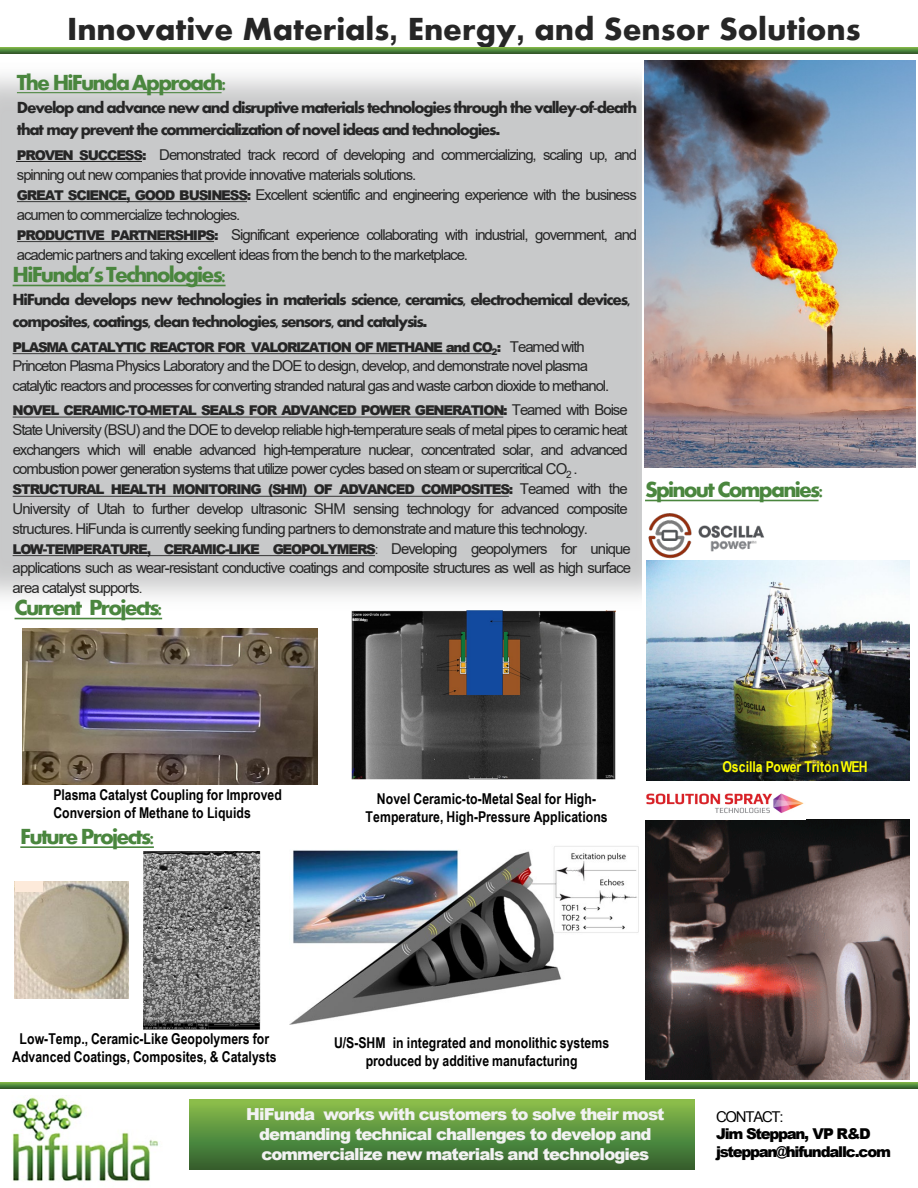
<style>
.page{position:relative;width:918px;height:1188px;background:#fff}
.page>*{position:absolute;margin:0;border:0;box-sizing:border-box;transform-origin:0 0}
.t1{font:700 33px "Aharoni";color:#262626}
.t2{font:700 22.5px "Aharoni";letter-spacing:-.08em;color:#4a863e}
.t3{font:700 16.5px/21.9px "Aharoni";letter-spacing:-.075em;color:#262626}
.t4{font:900 16.5px/19.8px "Arial";letter-spacing:-.06em;color:#f2f2f2;text-align:center}
.t5{font:15px/19.8px "Arial";letter-spacing:-.07em;color:#262626}
.t6{font:700 15px/18px "Arial Narrow";color:#000;text-align:center}
.t7{font:900 15px/17.9px "Arial";letter-spacing:-.09em;color:#000}
.t8{font:700 15px "Arial Narrow";color:#ff0}
.t9{font:900 13.5px "Arial";letter-spacing:-.095em;color:#262626}
.s1{font-family:"Arial"}
.s2{font-family:"Arial";font-weight:900;font-size:15px}
.s3{font-weight:900;font-size:13.5px}
.s4{font-weight:400;font-size:15px}
.s5{font-weight:400}
.s6{font-size:13.5px}
.s7{font-family:"Microsoft Sans Serif";font-weight:400}
</style>
<div class="page">
<img style="left:1px;top:53px;width:640px;height:567px">
<img style="left:645px;top:819px;width:264px;height:260px">
<img style="left:189px;top:1099px;width:506px;height:71px">
<svg style="left:17px;top:92px;width:205px;height:1px"></svg>
<hr style="left:17px;top:161px;width:125px;height:1px;background:#262626">
<svg style="left:17px;top:201px;width:230px;height:1px"></svg>
<svg style="left:17px;top:241px;width:197px;height:1px"></svg>
<svg style="left:13px;top:285px;width:213px;height:1px"></svg>
<svg style="left:13px;top:353px;width:479px;height:1px"></svg>
<svg style="left:13px;top:417px;width:490px;height:1px"></svg>
<svg style="left:13px;top:496px;width:496px;height:1px"></svg>
<svg style="left:13px;top:555px;width:362px;height:1px"></svg>
<svg style="left:645px;top:500px;width:174px;height:1px"></svg>
<img style="left:646px;top:560px;width:264px;height:220px">
<img style="left:0;top:1083px;width:918px;height:5px">
<img style="left:645px;top:793px;width:161px;height:27px">
<img style="left:648px;top:513px;width:117px;height:46px">
<svg style="left:15px;top:618px;width:147px;height:1px"></svg>
<img style="left:22px;top:628px;width:296px;height:156px">
<img style="left:351px;top:610px;width:265px;height:170px">
<svg style="left:20px;top:846px;width:134px;height:2px"></svg>
<img style="left:143px;top:851px;width:118px;height:179px">
<img style="left:14px;top:881px;width:114px;height:117px">
<div style="left:15px;top:881px;width:28px;height:11px;background:#fdeada"></div>
<img style="left:0;top:48px;width:918px;height:5px">
<img style="left:645px;top:61px;width:270px;height:407px">
<img style="left:289px;top:846px;width:350px;height:179px">
<img style="left:12px;top:1095px;width:146px;height:87px">
<p class="t1" style="left:67px;top:8px;width:795px">Innovative Materials<span class="s1">,</span> Energy<span class="s1">,</span> and Sensor Solutions</p>
<p class="t2" style="left:17px;top:69px;width:212px">The HiFunda Approach:</p>
<p class="t3" style="left:17px;top:96px;width:622px">Develop and advance new and disruptive materials technologies through the valley-of-death that may prevent the commercialization of novel ideas and technologies<span class="s2">.</span></p>
<p class="t5" style="left:17px;top:144px;width:622px"><span class="s3">PROVEN SUCCESS:</span> Demonstrated track record of developing and commercializing, scaling up, and spinning out new companies that provide innovative materials solutions.</p>
<p class="t5" style="left:17px;top:184px;width:622px"><span class="s3">GREAT SCIENCE, GOOD BUSINESS:</span> Excellent scientific and engineering experience with the business acumen to commercialize technologies.</p>
<p class="t5" style="left:17px;top:224px;width:622px"><span class="s3">PRODUCTIVE PARTNERSHIPS:</span> Significant experience collaborating with industrial, government, and academic partners and taking excellent ideas from the bench to the marketplace.</p>
<p class="t2" style="left:13px;top:261px;width:216px">HiFunda’s Technologies:</p>
<p class="t3" style="left:13px;top:289px;width:619px">HiFunda develops new technologies in materials science, ceramics, electrochemical devices, composites, coatings, clean technologies, sensors, and catalysis<span class="s2">.</span></p>
<p class="t9" style="left:13px;top:337px;width:574px">PLASMA CATALYTIC REACTOR FOR VALORIZATION OF METHANE and CO<sub>2</sub>: <span class="s4">Teamed with</span></p>
<p class="t5" style="left:13px;top:356px;width:598px">Princeton Plasma Physics Laboratory and the DOE to design, develop, and demonstrate novel plasma catalytic reactors and processes for converting stranded natural gas and waste carbon dioxide to methanol.</p>
<p class="t9" style="left:13px;top:400px;width:617px">NOVEL CERAMIC-TO-METAL SEALS FOR ADVANCED POWER GENERATION: <span class="s4">Teamed with Boise</span></p>
<p class="t5" style="left:13px;top:420px;width:617px;text-align:justify">State University (BSU) and the DOE to develop reliable high-temperature seals of metal pipes to ceramic heat exchangers which will enable advanced high-temperature nuclear, concentrated solar, and advanced combustion power generation systems that utilize power cycles based on steam or supercritical CO<sub>2</sub> .</p>
<p class="t9" style="left:13px;top:480px;width:617px">STRUCTURAL HEALTH MONITORING (SHM) OF ADVANCED COMPOSITES: <span class="s4">Teamed with the</span></p>
<p class="t5" style="left:13px;top:499px;width:617px">University of Utah to further develop ultrasonic SHM sensing technology for advanced composite structures. HiFunda is currently seeking funding partners to demonstrate and mature this technology.</p>
<p class="t9" style="left:13px;top:539px;width:620px">LOW-TEMPERATURE, CERAMIC-LIKE GEOPOLYMERS<span class="s5">:</span> <span class="s4">Developing geopolymers for unique</span></p>
<p class="t5" style="left:13px;top:558px;width:620px">applications such as wear-resistant conductive coatings and composite structures as well as high surface area catalyst supports<span class="s6">.</span></p>
<p class="t2" style="left:15px;top:594px;width:151px">Current Projects:</p>
<p class="t2" style="left:645px;top:476px;width:181px">Spinout Companies:</p>
<p class="t6" style="left:53px;top:785px;width:230px;text-align:left">Plasma Catalyst Coupling for Improved<br>Conversion of Methane to Liquids</p>
<p class="t6" style="left:366px;top:789px;width:244px">Novel Ceramic-to-Metal Seal for High-<br>Temperature, High-Pressure Applications</p>
<p class="t2" style="left:20px;top:823px;width:137px">Future Projects:</p>
<p class="t8" style="left:722px;top:756px;width:147px">Oscilla Power TritonWEH</p>
<p class="t6" style="left:12px;top:1029px;width:266px">Low-Temp., Ceramic-Like Geopolymers for<br>Advanced Coatings, Composites, &amp; Catalysts</p>
<p class="t6" style="left:334px;top:1033px;width:277px">U/S-SHM in integrated and monolithic systems</p>
<p class="t6" style="left:366px;top:1051px;width:213px">produced by additive manufacturing</p>
<p class="t4" style="left:246px;top:1104px;width:420px">HiFunda works with customers to solve their most demanding technical challenges to develop and commercialize new materials and technologies</p>
<p class="t7" style="left:716px;top:1107px;width:177px"><span class="s7">CONTACT:<br></span>Jim Steppan, VP R&amp;D jsteppan@hifundallc.com</p>
</div>
